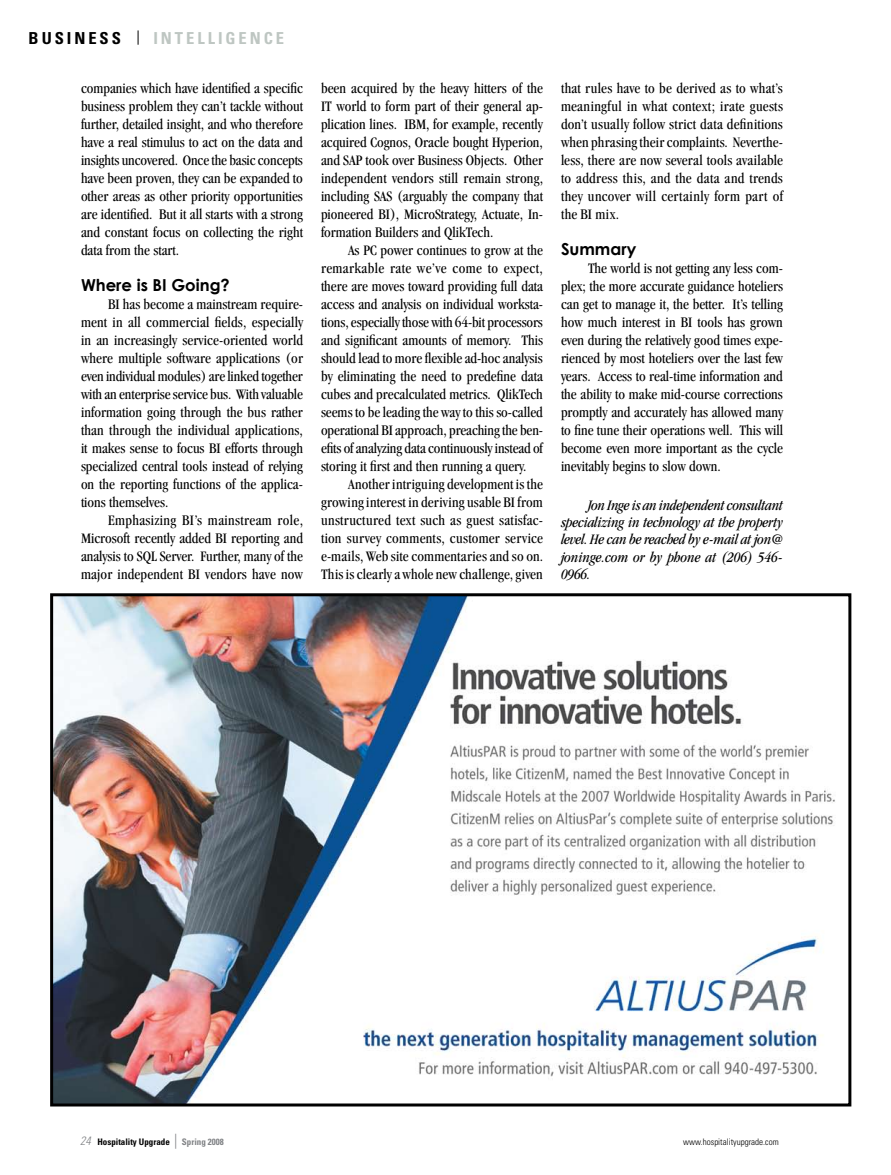
<style>
.page{position:relative;width:891px;height:1175px;background:#fff}
.page>*{position:absolute;margin:0;border:0;box-sizing:border-box;transform-origin:0 0}
.t1{font:700 16.5px "Century Gothic";color:#000}
.t2{font:700 condensed 16.5px "Univers";letter-spacing:.18em;color:#bec6c2}
.t3{font:700 condensed 16.5px "Univers";letter-spacing:.18em;color:#000}
.t4{font:condensed 15px/18px "Garamond";color:#000;text-align:justify}
.t5{font:italic condensed 15px/17.2px "Garamond";letter-spacing:-.01em;color:#000;text-align:justify}
.t6{font:700 condensed 9px "Univers";color:#000}
.t7{font:300 condensed 9px "Univers";color:#000}
.s1{font-weight:300;font-style:italic;font-size:12px;color:#808285}
.s2{font-weight:300;font-size:15px;color:#808285}
.s3{color:#808285}
</style>
<div class="page">
<img style="left:54px;top:597px;width:781px;height:505px">
<div style="left:50px;top:593px;width:801px;height:513px;border:3px solid #000"></div>
<svg style="left:138px;top:30px;width:1px;height:15px"></svg>
<p class="t3" style="left:29px;top:28px;width:82px">BUS INESS</p>
<p class="t2" style="left:153px;top:28px;width:132px">I NTELLIGENCE</p>
<p class="t4" style="left:81px;top:79px;width:224px">companies which have identified a specific business problem they can’t tackle without further, detailed insight, and who therefore have a real stimulus to act on the data and insights uncovered. Once the basic concepts have been proven, they can be expanded to other areas as other priority opportunities are identified. But it all starts with a strong and constant focus on collecting the right data from the start.</p>
<p class="t1" style="left:81px;top:272px;width:150px">Where is BI Going?</p>
<p class="t4" style="left:81px;top:295px;width:224px;text-indent:27px">BI has become a mainstream require&shy;ment in all commercial fields, especially in an increasingly service-oriented world where multiple software applications (or even individual modules) are linked together with an enterprise service bus. With valuable information going through the bus rather than through the individual applications, it makes sense to focus BI efforts through specialized central tools instead of relying on the reporting functions of the applica&shy;tions themselves.</p>
<p class="t4" style="left:81px;top:511px;width:224px;text-indent:27px">Emphasizing BI’s mainstream role, Microsoft recently added BI reporting and analysis to SQL Server. Further, many of the major independent BI vendors have now</p>
<p class="t4" style="left:321px;top:79px;width:224px">been acquired by the heavy hitters of the IT world to form part of their general ap&shy;plication lines. IBM, for example, recently acquired Cognos, Oracle bought Hyperion, and SAP took over Business Objects. Other independent vendors still remain strong, including SAS (arguably the company that pioneered BI), MicroStrategy, Actuate, In&shy;formation Builders and QlikTech.</p>
<p class="t4" style="left:321px;top:241px;width:224px;text-indent:27px">As PC power continues to grow at the remarkable rate we’ve come to expect, there are moves toward providing full data access and analysis on individual worksta&shy;tions, especially those with 64-bit processors and significant amounts of memory. This should lead to more flexible ad-hoc analysis by eliminating the need to predefine data cubes and precalculated metrics. QlikTech seems to be leading the way to this so-called operational BI approach, preaching the ben&shy;efits of analyzing data continuously instead of storing it first and then running a query.</p>
<p class="t4" style="left:321px;top:475px;width:224px;text-indent:27px">Another intriguing development is the growing interest in deriving usable BI from unstructured text such as guest satisfac&shy;tion survey comments, customer service e-mails, Web site commentaries and so on.<br>This is clearly a whole new challenge, given</p>
<p class="t4" style="left:561px;top:79px;width:224px">that rules have to be derived as to what’s meaningful in what context; irate guests don’t usually follow strict data definitions when phrasing their complaints. Neverthe&shy;less, there are now several tools available to address this, and the data and trends they uncover will certainly form part of the BI mix.</p>
<p class="t1" style="left:561px;top:236px;width:77px">Summary</p>
<p class="t4" style="left:561px;top:259px;width:224px;text-indent:27px">The world is not getting any less com&shy;plex; the more accurate guidance hoteliers can get to manage it, the better. It’s telling how much interest in BI tools has grown even during the relatively good times expe&shy;rienced by most hoteliers over the last few years. Access to real-time information and the ability to make mid-course corrections promptly and accurately has allowed many to fine tune their operations well. This will become even more important as the cycle inevitably begins to slow down.</p>
<p class="t5" style="left:561px;top:496px;width:224px;text-indent:27px">Jon Inge is an independent consultant specializing in technology at the property level. He can be reached by e-mail at jon@ joninge.com or by phone at (206) 546- 0966.</p>
<p class="t6" style="left:80px;top:1136px;width:145px"><span class="s1">24</span> HOSPITALITY UPGRADE <span class="s2">|</span> <span class="s3">SPRING 2008</span></p>
<p class="t7" style="left:683px;top:1136px;width:97px">www.hospitalityupgrade.com</p>
</div>
